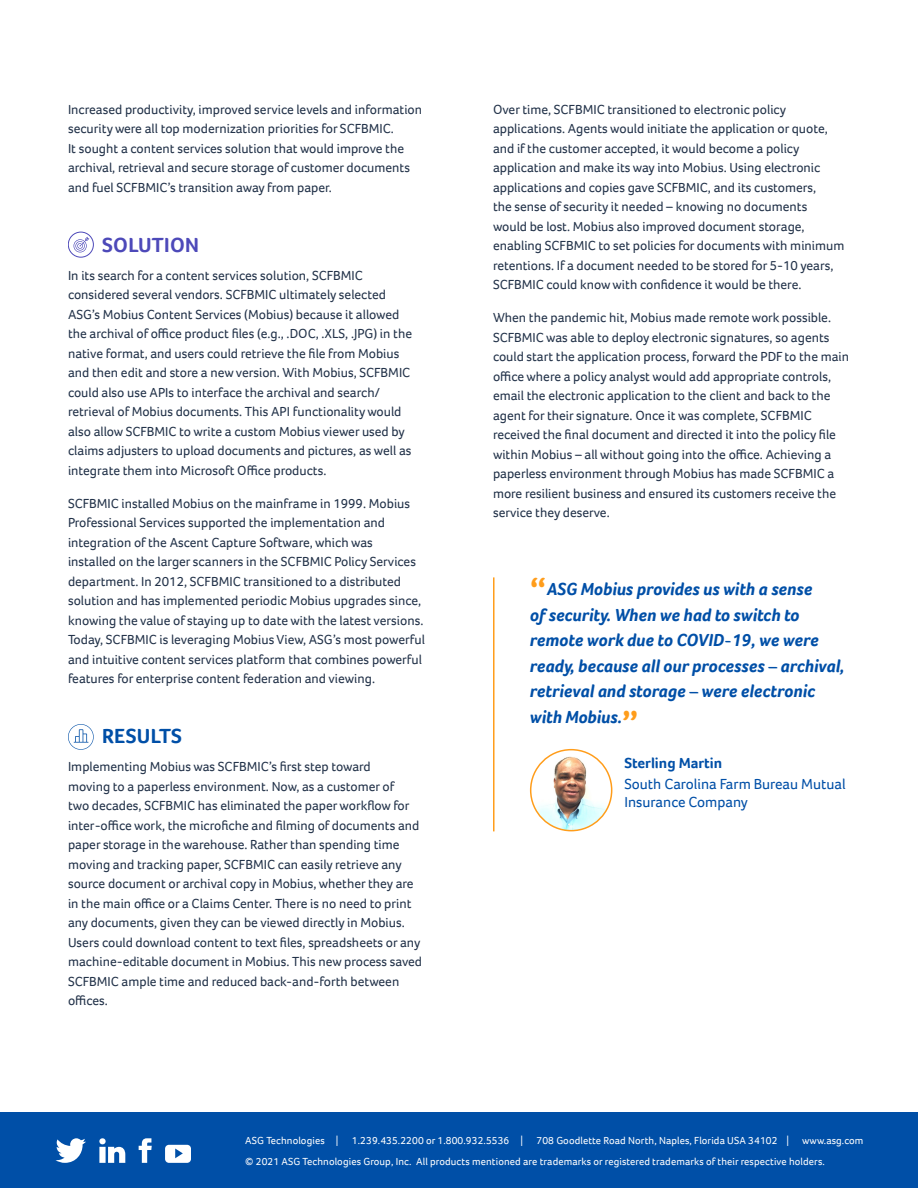
<style>
.page{position:relative;width:918px;height:1188px;background:#fff}
.page>*{position:absolute;margin:0;border:0;box-sizing:border-box;transform-origin:0 0}
.paragraph_header_wit{font:700 21px "Foco";letter-spacing:.015em;color:#4d49b9}
.paragraph_header_wit-2{font:700 21px "Foco";letter-spacing:.015em;color:#004fa7}
.Right_margin_Quote{font:italic 700 18px/25.5px "Foco";letter-spacing:-.005em;color:#004fa7}
.Quote_Name{font:15px/18px "Foco";color:#004fa7}
.Quote_Name-2{font:700 15px "Foco";color:#004fa7}
.body_primary{font:13.5px/19.5px "Foco";color:#223249}
.t1{font:10.5px/21.1px "Foco";letter-spacing:.01em;color:#fff}
.s1{font-style:normal;font-size:36px;color:#ff9d1b}
</style>
<div class="page">
<div style="left:0;top:1112px;width:918px;height:76px;background:#004fa7"></div>
<svg style="left:139px;top:1138px;width:13px;height:25px"></svg>
<svg style="left:55px;top:1138px;width:31px;height:25px"></svg>
<svg style="left:165px;top:1145px;width:26px;height:18px"></svg>
<svg style="left:99px;top:1138px;width:26px;height:25px"></svg>
<div style="left:68px;top:232px;width:26px;height:25px;border:1px solid #4d49b9;border-radius:50%"></div>
<svg style="left:74px;top:237px;width:15px;height:15px"></svg>
<svg style="left:68px;top:724px;width:26px;height:26px"></svg>
<img style="left:531px;top:754px;width:80px;height:77px">
<div style="left:530px;top:749px;width:82px;height:82px;border:2px solid #ff9d1b;border-radius:50%"></div>
<hr style="left:493px;top:577px;width:2px;height:254px;background:#ff9d1b">
<p class="body_primary" style="left:68px;top:99px;width:356px">Increased productivity, improved service levels and information security were all top modernization priorities for SCFBMIC.<br>It sought a content services solution that would improve the archival, retrieval and secure storage of customer documents and fuel SCFBMIC’s transition away from paper.</p>
<p class="paragraph_header_wit" style="left:102px;top:231px;width:99px">SOLUTION</p>
<p class="body_primary" style="left:68px;top:265px;width:346px">In its search for a content services solution, SCFBMIC considered several vendors. SCFBMIC ultimately selected ASG’s Mobius Content Services (Mobius) because it allowed the archival of office product files (e.g., .DOC, .XLS, .JPG) in the native format, and users could retrieve the file from Mobius and then edit and store a new version. With Mobius, SCFBMIC could also use APIs to interface the archival and search/ retrieval of Mobius documents. This API functionality would also allow SCFBMIC to write a custom Mobius viewer used by claims adjusters to upload documents and pictures, as well as integrate them into Microsoft Office products.</p>
<p class="body_primary" style="left:68px;top:493px;width:358px">SCFBMIC installed Mobius on the mainframe in 1999. Mobius Professional Services supported the implementation and integration of the Ascent Capture Software, which was<br>installed on the larger scanners in the SCFBMIC Policy Services department. In 2012, SCFBMIC transitioned to a distributed solution and has implemented periodic Mobius upgrades since, knowing the value of staying up to date with the latest versions.<br>Today, SCFBMIC is leveraging Mobius View, ASG’s most powerful and intuitive content services platform that combines powerful features for enterprise content federation and viewing.</p>
<p class="body_primary" style="left:493px;top:99px;width:353px">Over time, SCFBMIC transitioned to electronic policy applications. Agents would initiate the application or quote, and if the customer accepted, it would become a policy application and make its way into Mobius. Using electronic applications and copies gave SCFBMIC, and its customers,<br>the sense of security it needed – knowing no documents would be lost. Mobius also improved document storage, enabling SCFBMIC to set policies for documents with minimum retentions. If a document needed to be stored for 5-10 years, SCFBMIC could know with confidence it would be there.</p>
<p class="body_primary" style="left:493px;top:308px;width:358px">When the pandemic hit, Mobius made remote work possible.<br>SCFBMIC was able to deploy electronic signatures, so agents could start the application process, forward the PDF to the main office where a policy analyst would add appropriate controls, email the electronic application to the client and back to the agent for their signature. Once it was complete, SCFBMIC received the final document and directed it into the policy file within Mobius – all without going into the office. Achieving a paperless environment through Mobius has made SCFBMIC a more resilient business and ensured its customers receive the service they deserve.</p>
<p class="Right_margin_Quote" style="left:530px;top:576px;width:316px"><span class="s1">“</span>ASG Mobius provides us with a sense<br>of security. When we had to switch to remote work due to COVID-19, we were ready, because all our processes – archival, retrieval and storage – were electronic with Mobius.<span class="s1">”</span></p>
<p class="paragraph_header_wit-2" style="left:102px;top:722px;width:82px">RESULTS</p>
<p class="body_primary" style="left:68px;top:757px;width:356px">Implementing Mobius was SCFBMIC’s first step toward<br>moving to a paperless environment. Now, as a customer of<br>two decades, SCFBMIC has eliminated the paper workflow for inter-office work, the microfiche and filming of documents and paper storage in the warehouse. Rather than spending time moving and tracking paper, SCFBMIC can easily retrieve any source document or archival copy in Mobius, whether they are in the main office or a Claims Center. There is no need to print any documents, given they can be viewed directly in Mobius.<br>Users could download content to text files, spreadsheets or any machine-editable document in Mobius. This new process saved SCFBMIC ample time and reduced back-and-forth between offices.</p>
<p class="Quote_Name-2" style="left:624px;top:753px;width:99px">Sterling Martin</p>
<p class="Quote_Name" style="left:624px;top:774px;width:223px">South Carolina Farm Bureau Mutual<br>Insurance Company</p>
<p class="t1" style="left:245px;top:1129px;width:95px">ASG Technologies |</p>
<p class="t1" style="left:352px;top:1129px;width:173px">1.239.435.2200 or 1.800.932.5536 |</p>
<p class="t1" style="left:245px;top:1129px;width:620px;text-indent:291px">708 Goodlette Road North, Naples, Florida USA 34102 | www.asg.com © 2021 ASG Technologies Group, Inc. All products mentioned are trademarks or registered trademarks of their respective holders.</p>
</div>
